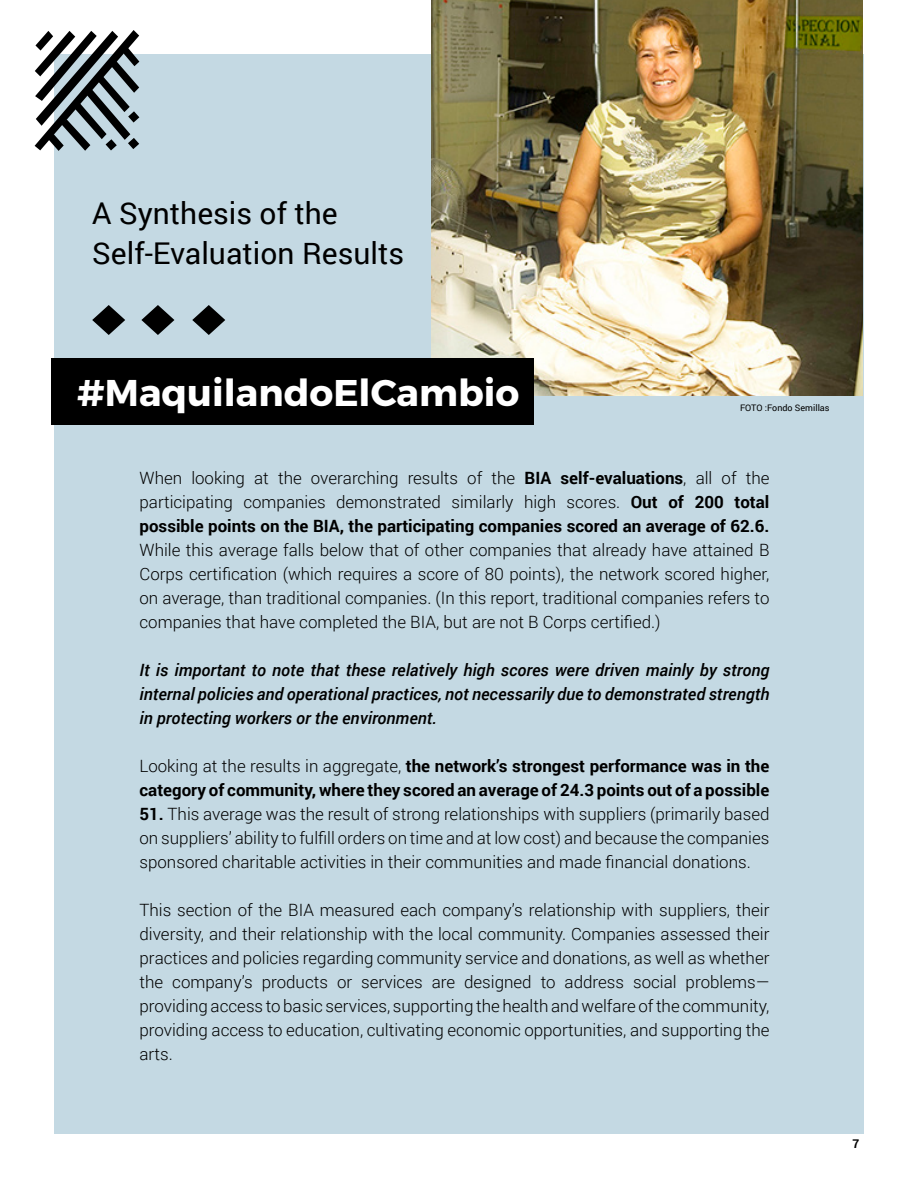
<style>
.page{position:relative;width:918px;height:1188px;background:#fff}
.page>*{position:absolute;margin:0;border:0;box-sizing:border-box;transform-origin:0 0}
.t1{font:700 37.2px "Montserrat";color:#fff}
.t2{font:30px "Roboto";color:#000}
.t3{font:300 16.95px/24px "Roboto";color:#000;text-align:justify}
.t4{font:italic 500 16.95px/24px "Roboto";color:#000;text-align:justify}
.t5{font:700 16.95px/24px "Roboto";color:#000}
.t6{font:700 12px "Roboto";color:#000}
.t7{font:9px "Roboto";color:#000}
.s1{font-weight:700}
.s2{font-weight:300}
</style>
<div class="page">
<div style="left:54px;top:55px;width:810px;height:1079px;background:#c4d9e3"></div>
<svg style="left:141px;top:305px;width:33px;height:30px"></svg>
<svg style="left:92px;top:305px;width:33px;height:30px"></svg>
<svg style="left:192px;top:305px;width:33px;height:30px"></svg>
<svg style="left:35px;top:30px;width:104px;height:121px"></svg>
<img style="left:431px;top:0;width:431px;height:396px">
<div style="left:51px;top:358px;width:483px;height:67px;background:#000"></div>
<p class="t2" style="left:92px;top:192px;width:247px">A Synthesis of the</p>
<p class="t2" style="left:92px;top:232px;width:313px">Self-Evaluation Results</p>
<h1 class="t1" style="left:77px;top:369px;width:444px">#MaquilandoElCambio</h1>
<p class="t7" style="left:740px;top:402px;width:91px">FOTO :Fondo Semillas</p>
<p class="t3" style="left:140px;top:466px;width:632px">When looking at the overarching results of the <span class="s1">BIA self-evaluations</span>, all of the participating companies demonstrated similarly high scores. <span class="s1">Out of 200 total possible points on the BIA, the participating companies scored an average of 62.6.<br></span>While this average falls below that of other companies that already have attained B Corps certification (which requires a score of 80 points), the network scored higher, on average, than traditional companies. (In this report, traditional companies refers to companies that have completed the BIA, but are not B Corps certified.)</p>
<p class="t4" style="left:140px;top:657px;width:632px">It is important to note that these relatively high scores were driven mainly by strong internal policies and operational practices, not necessarily due to demonstrated strength in protecting workers or the environment.</p>
<p class="t5" style="left:140px;top:753px;width:631px"><span class="s2">Looking at the results in aggregate,</span> the network’s strongest performance was in the category of community, where they scored an average of 24.3 points out of a possible</p>
<p class="t3" style="left:140px;top:802px;width:632px"><span class="s1">51.</span> This average was the result of strong relationships with suppliers (primarily based on suppliers’ ability to fulfill orders on time and at low cost) and because the companies sponsored charitable activities in their communities and made financial donations.</p>
<p class="t3" style="left:140px;top:897px;width:632px">This section of the BIA measured each company’s relationship with suppliers, their diversity, and their relationship with the local community. Companies assessed their practices and policies regarding community service and donations, as well as whether the company’s products or services are designed to address social problems— providing access to basic services, supporting the health and welfare of the community, providing access to education, cultivating economic opportunities, and supporting the arts.</p>
<p class="t6" style="left:852px;top:1135px;width:8px">7</p>
</div>
